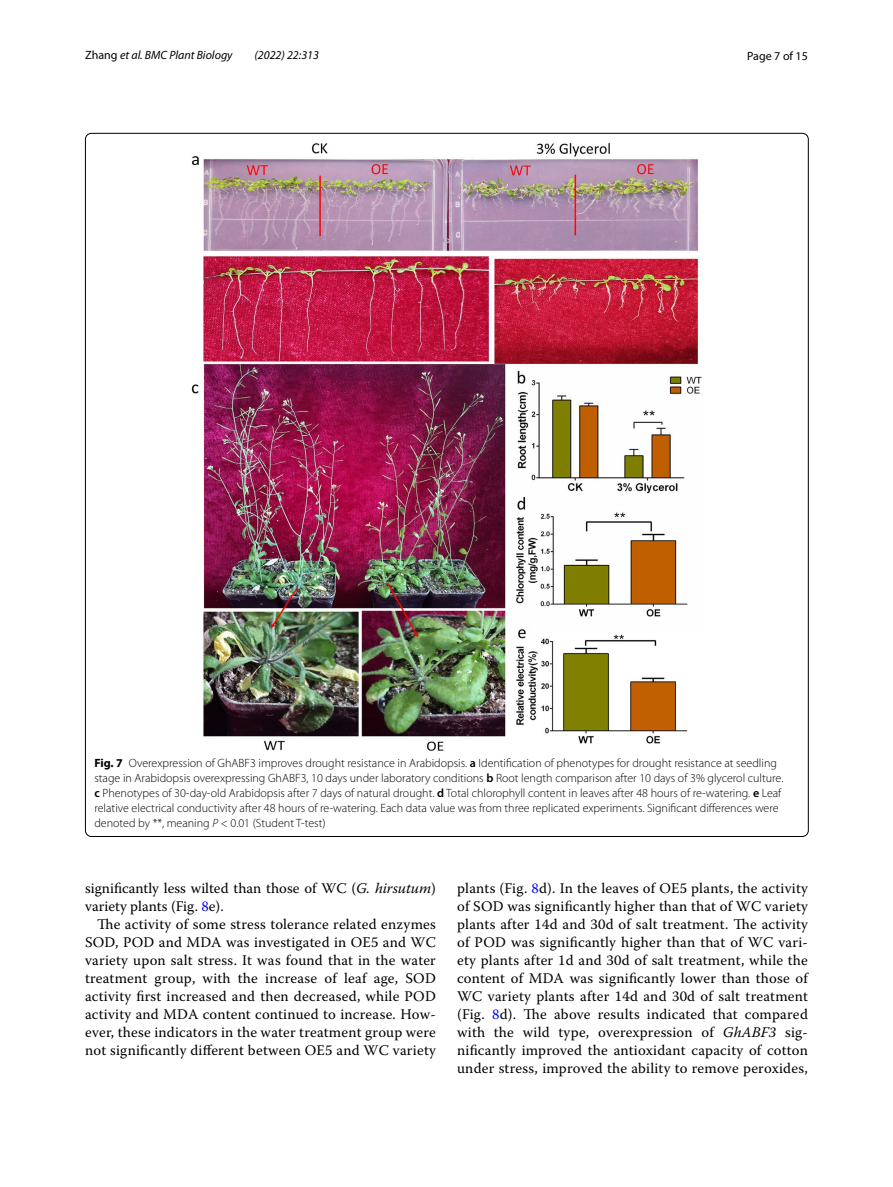
<style>
.page{position:relative;width:893px;height:1187px;background:#fff}
.page>*{position:absolute;margin:0;border:0;box-sizing:border-box;transform-origin:0 0}
.t1{font:14.7px/18px "Warnock Pro";letter-spacing:.015em;color:#000;text-align:justify}
.t2{font:300 12px/15px "Myriad Pro";color:#000}
.t3{font:italic 12px "Myriad Pro";color:#000}
.t4{font:12px "Myriad Pro";color:#000}
.s1{font-style:normal}
.s2{font-weight:700}
.s3{font-weight:600}
.s4{font-style:italic}
.s5{color:#00f}
</style>
<div class="page">
<img style="left:192px;top:143px;width:510px;height:608px">
<p class="t3" style="left:85px;top:48px;width:149px"><span class="s1">Zhang</span> et al. BMC Plant Biology</p>
<p class="t3" style="left:254px;top:48px;width:66px">(2022) 22:313</p>
<p class="t4" style="left:747px;top:48px;width:62px">Page 7 of 15</p>
<p class="t2" style="left:94px;top:755px;width:690px"><span class="s2">Fig. 7</span> Overexpression of GhABF3 improves drought resistance in Arabidopsis. <span class="s3">a</span> Identification of phenotypes for drought resistance at seedling stage in Arabidopsis overexpressing GhABF3, 10 days under laboratory conditions <span class="s3">b</span> Root length comparison after 10 days of 3% glycerol culture. <span class="s3">c</span> Phenotypes of 30-day-old Arabidopsis after 7 days of natural drought. <span class="s3">d</span> Total chlorophyll content in leaves after 48 hours of re-watering. <span class="s3">e</span> Leaf relative electrical conductivity after 48 hours of re-watering. Each data value was from three replicated experiments. Significant differences were denoted by **, meaning <span class="s4">P</span> &lt; 0.01 (Student T-test)</p>
<p class="t1" style="left:85px;top:879px;width:352px">significantly less wilted than those of WC (<span class="s4">G. hirsutum</span>) variety plants (Fig. <span class="s5">8</span>e).</p>
<p class="t1" style="left:85px;top:915px;width:352px;text-indent:12px">The activity of some stress tolerance related enzymes SOD, POD and MDA was investigated in OE5 and WC variety upon salt stress. It was found that in the water treatment group, with the increase of leaf age, SOD activity first increased and then decreased, while POD activity and MDA content continued to increase. How&shy;ever, these indicators in the water treatment group were not significantly different between OE5 and WC variety</p>
<p class="t1" style="left:457px;top:879px;width:352px">plants (Fig. <span class="s5">8</span>d). In the leaves of OE5 plants, the activity of SOD was significantly higher than that of WC variety plants after 14d and 30d of salt treatment. The activity of POD was significantly higher than that of WC vari&shy;ety plants after 1d and 30d of salt treatment, while the content of MDA was significantly lower than those of WC variety plants after 14d and 30d of salt treatment (Fig. <span class="s5">8</span>d). The above results indicated that compared with the wild type, overexpression of <span class="s4">GhABF3</span> sig&shy;nificantly improved the antioxidant capacity of cotton under stress, improved the ability to remove peroxides,</p>
</div>
